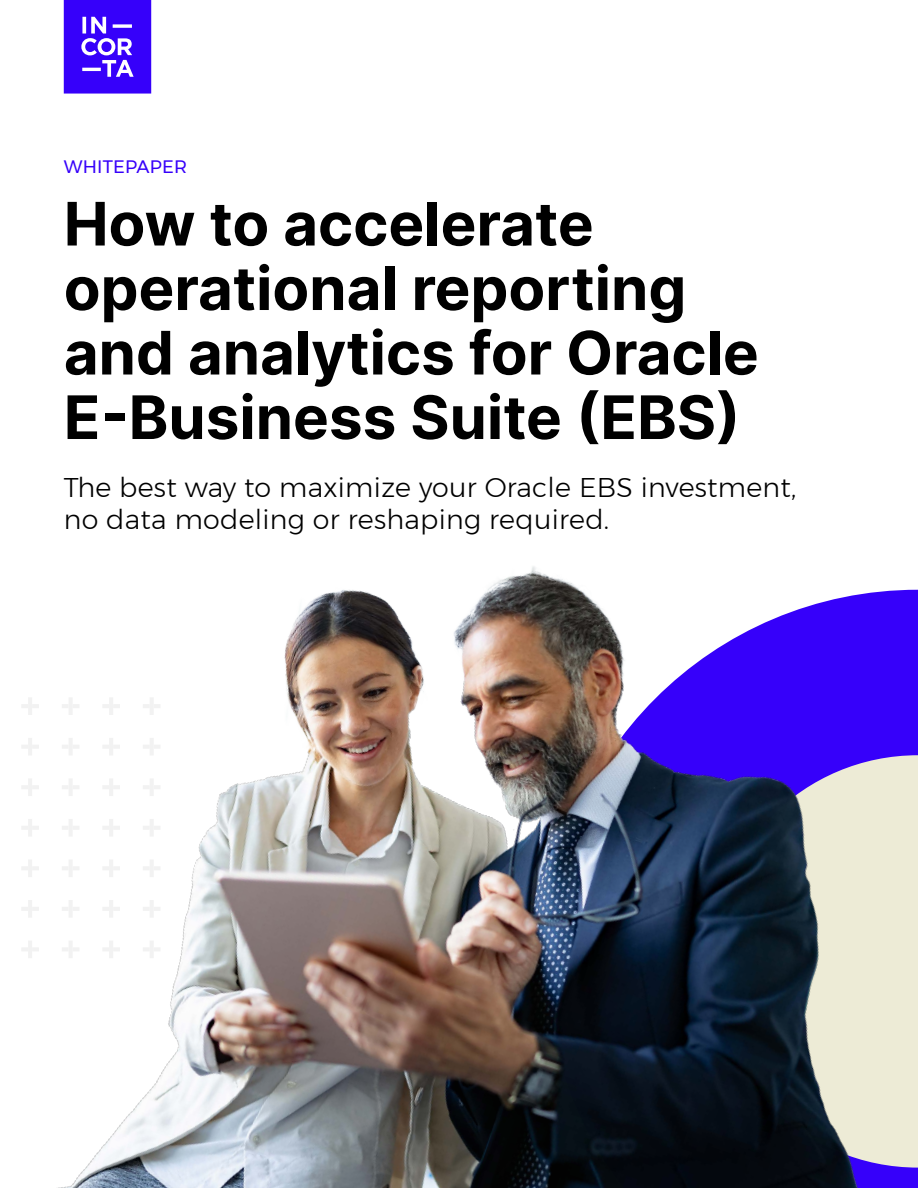
<style>
.page{position:relative;width:918px;height:1188px;background:#fff}
.page>*{position:absolute;margin:0;border:0;box-sizing:border-box;transform-origin:0 0}
.t1{font:700 60px/64.5px "Inter";color:#000}
.t2{font:300 27px/32.4px "Montserrat";letter-spacing:.01em;color:#000}
.t3{font:18px "Montserrat";letter-spacing:.01em;color:#3600fa}
</style>
<div class="page">
<svg style="left:64px;top:0;width:87px;height:94px;background:#5021fa"></svg>
<img style="left:22px;top:566px;width:896px;height:622px">
<p class="t3" style="left:64px;top:153px;width:125px">WHITEPAPER</p>
<p class="t1" style="left:64px;top:190px;width:697px">How to accelerate operational reporting and analytics for Oracle<br>E-Business Suite (EBS)</p>
<p class="t2" style="left:64px;top:471px;width:734px">The best way to maximize your Oracle EBS investment, no data modeling or reshaping required.</p>
</div>
